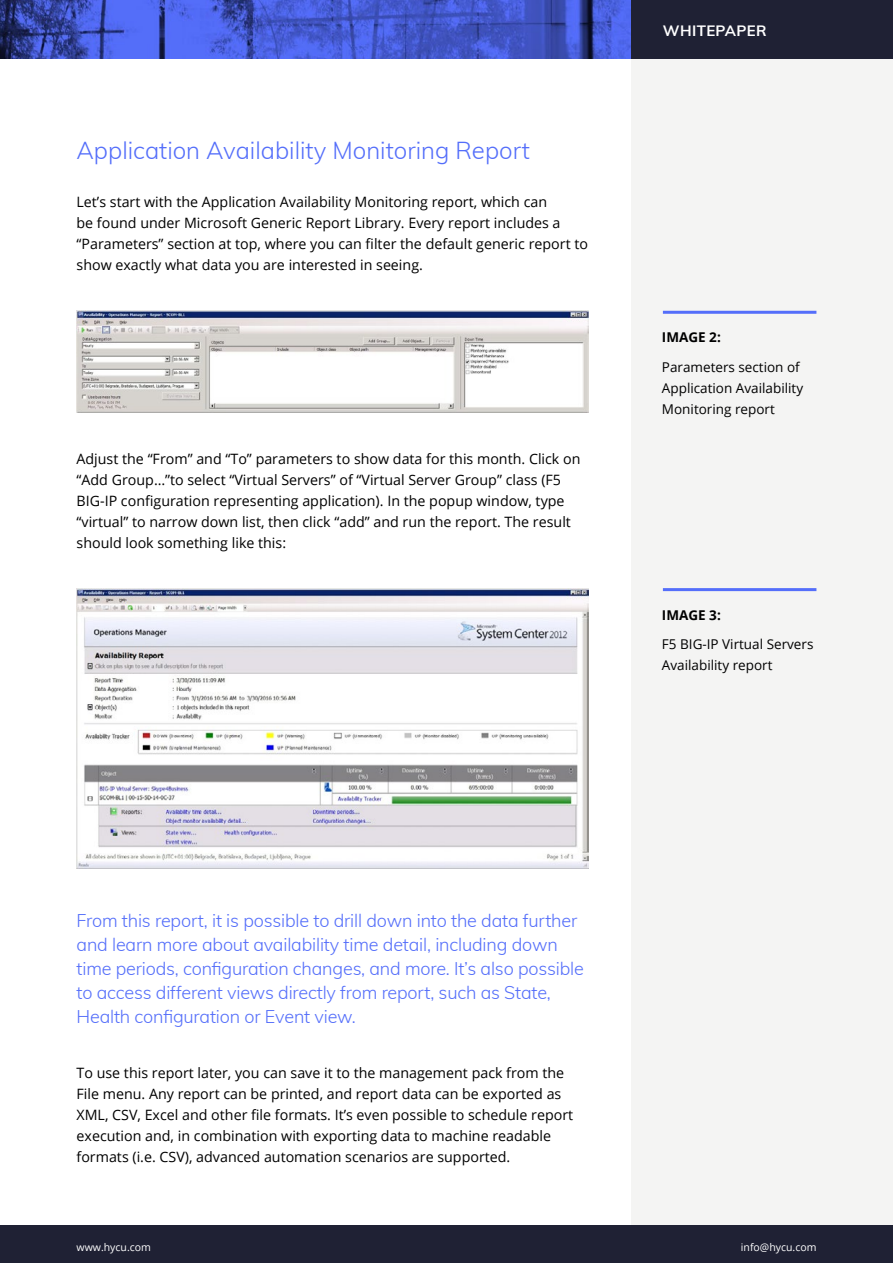
<style>
.page{position:relative;width:893px;height:1263px;background:#fff}
.page>*{position:absolute;margin:0;border:0;box-sizing:border-box;transform-origin:0 0}
.t1{font:300 24px "Muli";color:#546efa}
.t2{font:300 18px/24px "Muli";letter-spacing:-.01em;color:#546efa}
.t3{font:700 15px "Muli";letter-spacing:.025em;color:#fff}
.t4{font:14.25px/21px "Open Sans";color:#000}
.t5{font:13.5px/21px "Open Sans";color:#000}
.t6{font:700 13.5px "Open Sans";color:#000}
.t7{font:10.5px "Open Sans";color:#fff}
</style>
<div class="page">
<img style="left:0;top:0;width:632px;height:58px">
<div style="left:632px;top:0;width:261px;height:1263px;background:#f4f4f3"></div>
<div style="left:0;top:1226px;width:893px;height:37px;background:#1f2134"></div>
<div style="left:632px;top:0;width:261px;height:58px;background:#1f2134"></div>
<hr style="left:663px;top:311px;width:153px;height:3px;background:#546efa">
<hr style="left:663px;top:588px;width:153px;height:3px;background:#546efa">
<img style="left:77px;top:311px;width:512px;height:101px">
<img style="left:77px;top:588px;width:512px;height:280px">
<h1 class="t1" style="left:77px;top:133px;width:455px">Application Availability Monitoring Report</h1>
<p class="t4" style="left:77px;top:191px;width:513px">Let’s start with the Application Availability Monitoring report, which can<br>be found under Microsoft Generic Report Library. Every report includes a “Parameters” section at top, where you can filter the default generic report to show exactly what data you are interested in seeing.</p>
<p class="t4" style="left:77px;top:448px;width:505px">Adjust the “From” and “To” parameters to show data for this month. Click on “Add Group…”to select “Virtual Servers” of “Virtual Server Group” class (F5<br>BIG-IP configuration representing application). In the popup window, type “virtual” to narrow down list, then click “add” and run the report. The result should look something like this:</p>
<p class="t3" style="left:663px;top:20px;width:105px">WHITEPAPER</p>
<p class="t6" style="left:662px;top:328px;width:60px">IMAGE 2:</p>
<p class="t5" style="left:662px;top:356px;width:143px">Parameters section of<br>Application Availability<br>Monitoring report</p>
<p class="t6" style="left:662px;top:605px;width:60px">IMAGE 3:</p>
<p class="t5" style="left:662px;top:634px;width:153px">F5 BIG-IP Virtual Servers<br>Availability report</p>
<p class="t2" style="left:77px;top:908px;width:509px">From this report, it is possible to drill down into the data further and learn more about availability time detail, including down time periods, configuration changes, and more. It’s also possible to access different views directly from report, such as State, Health configuration or Event view.</p>
<p class="t4" style="left:77px;top:1061px;width:498px">To use this report later, you can save it to the management pack from the File menu. Any report can be printed, and report data can be exported as XML, CSV, Excel and other file formats. It’s even possible to schedule report execution and, in combination with exporting data to machine readable formats (i.e. CSV), advanced automation scenarios are supported.</p>
<p class="t7" style="left:77px;top:1240px;width:76px">www.hycu.com</p>
<p class="t7" style="left:741px;top:1239px;width:77px">info@hycu.com</p>
</div>
